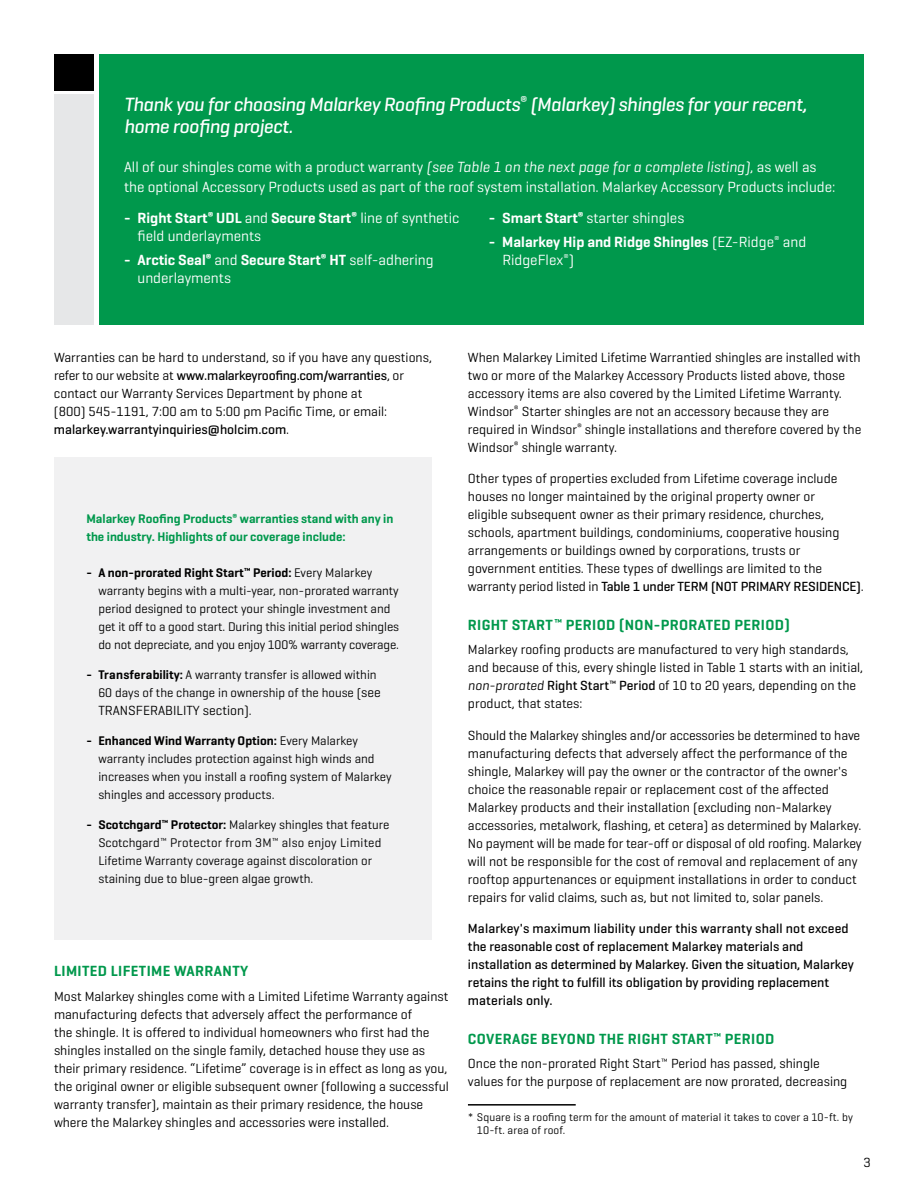
<style>
.page{position:relative;width:918px;height:1188px;background:#fff}
.page>*{position:absolute;margin:0;border:0;box-sizing:border-box;transform-origin:0 0}
.t1{font:italic 500 19.5px/22.5px "Geogrotesque";letter-spacing:-.02em;color:#fff}
.t2{font:15px/18px "Geogrotesque";color:#fff}
.t3{font:600 15px "Geogrotesque";letter-spacing:.025em;color:#00984c}
.t4{font:600 15px/18px "Geogrotesque";color:#fff}
.t5{font:13.5px/18px "Geogrotesque";color:#000}
.t6{font:500 13.5px/18px "Geogrotesque";color:#000}
.t7{font:12.75px/18px "Geogrotesque";color:#000}
.t8{font:600 12.75px/18px "Geogrotesque";color:#00984c}
.t9{font:11.25px/13.5px "Geogrotesque";letter-spacing:.01em;color:#000}
.s1{font-style:italic}
.s2{font-weight:600}
.s3{font-weight:400}
.s4{font-weight:500}
.s5{font-size:13.5px}
.s6{font-size:12.75px}
</style>
<div class="page">
<div style="left:100px;top:54px;width:764px;height:271px;background:#00984c"></div>
<div style="left:54px;top:457px;width:378px;height:483px;background:#f1f1f2"></div>
<div style="left:54px;top:54px;width:40px;height:36px;background:#000"></div>
<div style="left:54px;top:94px;width:40px;height:231px;background:#e6e7e8"></div>
<hr style="left:468px;top:1104px;width:108px;height:2px;background:#000">
<h1 class="t1" style="left:124px;top:93px;width:685px">Thank you for choosing Malarkey Roofing Products<sup>®</sup> (Malarkey) shingles for your recent, home roofing project.</h1>
<p class="t2" style="left:124px;top:157px;width:713px;line-height:19.5px">All of our shingles come with a product warranty <span class="s1">(see Table 1 on the next page for a complete listing)</span>, as well as the optional Accessory Products used as part of the roof system installation. Malarkey Accessory Products include:</p>
<p class="t2" style="left:138px;top:208px;width:323px;text-indent:-13px"><span class="s2">- Right Start</span><sup>®</sup> <span class="s2">UDL</span> and <span class="s2">Secure Start</span><sup>®</sup> line of synthetic field underlayments</p>
<p class="t2" style="left:138px;top:250px;width:298px;text-indent:-14px"><span class="s2">- Arctic Seal</span><sup>®</sup> and <span class="s2">Secure Start</span><sup>®</sup> <span class="s2">HT</span> self-adhering underlayments</p>
<p class="t2" style="left:489px;top:208px;width:197px"><span class="s2">- Smart Start</span><sup>®</sup> starter shingles</p>
<p class="t4" style="left:502px;top:233px;width:305px;text-indent:-14px">- Malarkey Hip and Ridge Shingles <span class="s3">(EZ-Ridge</span><sup>®</sup> <span class="s3">and<br>RidgeFlex</span><sup>®</sup><span class="s3">)</span></p>
<p class="t5" style="left:54px;top:348px;width:380px">Warranties can be hard to understand, so if you have any questions, refer to our website at <span class="s4">www.malarkeyroofing.com/warranties</span>, or contact our Warranty Services Department by phone at<br>(800) 545-1191, 7:00 am to 5:00 pm Pacific Time, or email: <span class="s4">malarkey.warrantyinquiries@holcim.com</span>.</p>
<p class="t8" style="left:86px;top:509px;width:309px">Malarkey Roofing Products<sup>®</sup> warranties stand with any in the industry. Highlights of our coverage include:</p>
<p class="t7" style="left:98px;top:563px;width:302px;text-indent:-12px"><span class="s2">- A non-prorated Right Start</span><sup>™</sup> <span class="s2">Period:</span> Every Malarkey warranty begins with a multi-year, non-prorated warranty period designed to protect your shingle investment and get it off to a good start. During this initial period shingles do not depreciate, and you enjoy 100% warranty coverage.</p>
<p class="t7" style="left:98px;top:665px;width:284px;text-indent:-12px"><span class="s2">- Transferability:</span> A warranty transfer is allowed within<br>60 days of the change in ownership of the house (<span class="s5">see</span></p>
<p class="t5" style="left:98px;top:701px;width:155px">TRANSFERABILITY section)<span class="s6">.</span></p>
<p class="t7" style="left:98px;top:731px;width:295px;text-indent:-12px"><span class="s2">- Enhanced Wind Warranty Option:</span> Every Malarkey warranty includes protection against high winds and increases when you install a roofing system of Malarkey shingles and accessory products.</p>
<p class="t7" style="left:98px;top:815px;width:293px;text-indent:-12px"><span class="s2">- Scotchgard</span><sup>™</sup> <span class="s2">Protector:</span> Malarkey shingles that feature Scotchgard<sup>™</sup> Protector from 3M<sup>™</sup> also enjoy Limited Lifetime Warranty coverage against discoloration or staining due to blue-green algae growth.</p>
<p class="t3" style="left:54px;top:962px;width:196px">LIMITED LIFETIME WARRANTY</p>
<p class="t5" style="left:54px;top:987px;width:396px">Most Malarkey shingles come with a Limited Lifetime Warranty against manufacturing defects that adversely affect the performance of<br>the shingle. It is offered to individual homeowners who first had the shingles installed on the single family, detached house they use as their primary residence. “Lifetime” coverage is in effect as long as you, the original owner or eligible subsequent owner (following a successful warranty transfer), maintain as their primary residence, the house where the Malarkey shingles and accessories were installed.</p>
<p class="t5" style="left:468px;top:348px;width:395px">When Malarkey Limited Lifetime Warrantied shingles are installed with two or more of the Malarkey Accessory Products listed above, those accessory items are also covered by the Limited Lifetime Warranty.<br>Windsor<sup>®</sup> Starter shingles are not an accessory because they are required in Windsor<sup>®</sup> shingle installations and therefore covered by the Windsor<sup>®</sup> shingle warranty.</p>
<p class="t5" style="left:468px;top:469px;width:397px">Other types of properties excluded from Lifetime coverage include houses no longer maintained by the original property owner or<br>eligible subsequent owner as their primary residence, churches, schools, apartment buildings, condominiums, cooperative housing arrangements or buildings owned by corporations, trusts or government entities. These types of dwellings are limited to the warranty period listed in <span class="s4">Table 1 under TERM (NOT PRIMARY RESIDENCE)</span>.</p>
<p class="t3" style="left:468px;top:615px;width:323px">RIGHT START<sup>™</sup> PERIOD (NON-PRORATED PERIOD)</p>
<p class="t5" style="left:468px;top:640px;width:397px">Malarkey roofing products are manufactured to very high standards, and because of this, every shingle listed in Table 1 starts with an initial, <span class="s1">non-prorated</span> <span class="s4">Right Start</span><sup>™</sup> <span class="s4">Period</span> of 10 to 20 years, depending on the product, that states:</p>
<p class="t5" style="left:468px;top:726px;width:395px">Should the Malarkey shingles and/or accessories be determined to have manufacturing defects that adversely affect the performance of the shingle, Malarkey will pay the owner or the contractor of the owner's choice the reasonable repair or replacement cost of the affected Malarkey products and their installation (excluding non-Malarkey accessories, metalwork, flashing, et cetera) as determined by Malarkey.<br>No payment will be made for tear-off or disposal of old roofing. Malarkey will not be responsible for the cost of removal and replacement of any rooftop appurtenances or equipment installations in order to conduct repairs for valid claims, such as, but not limited to, solar panels.</p>
<p class="t6" style="left:468px;top:919px;width:388px">Malarkey's maximum liability under this warranty shall not exceed the reasonable cost of replacement Malarkey materials and installation as determined by Malarkey. Given the situation, Malarkey retains the right to fulfill its obligation by providing replacement materials only.</p>
<p class="t3" style="left:468px;top:1029px;width:308px">COVERAGE BEYOND THE RIGHT START<sup>™</sup> PERIOD</p>
<p class="t5" style="left:468px;top:1054px;width:381px">Once the non-prorated Right Start<sup>™</sup> Period has passed, shingle values for the purpose of replacement are now prorated, decreasing</p>
<p class="t9" style="left:477px;top:1110px;width:377px;text-indent:-9px">* Square is a roofing term for the amount of material it takes to cover a 10-ft. by<br>10-ft. area of roof.</p>
<p class="t5" style="left:863px;top:1153px;width:9px">3</p>
</div>
